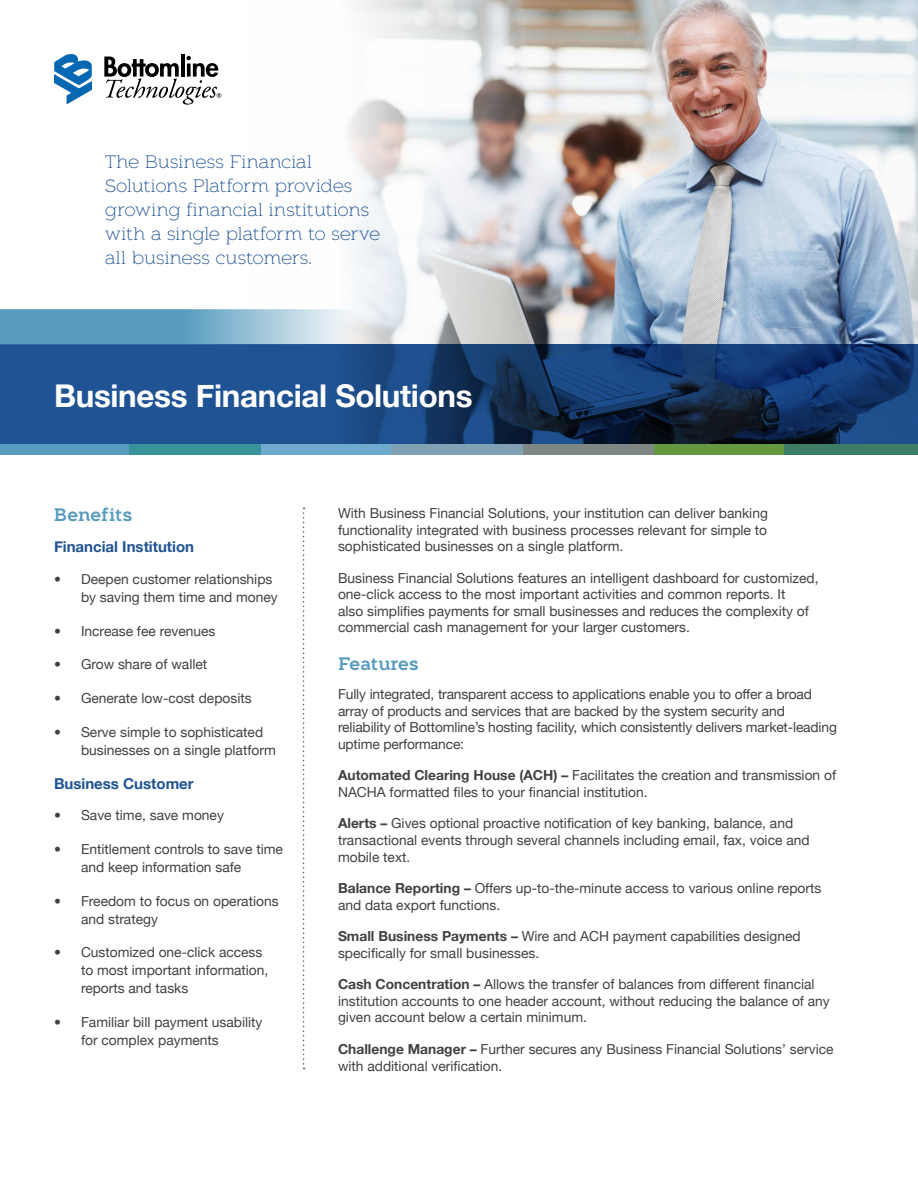
<style>
.page{position:relative;width:918px;height:1188px;background:#fff}
.page>*{position:absolute;margin:0;border:0;box-sizing:border-box;transform-origin:0 0}
.t1{font:700 31.35px "Helvetica Neue";letter-spacing:-.01em;color:#fff}
.t2{font:300 18px/24px "Aeron";letter-spacing:-.03em;color:#205393}
.t3{font:500 18px "Aeron";letter-spacing:-.005em;color:#569bbe}
.t4{font:700 15px "Helvetica Neue";color:#205393}
.t5{font:13.8px/16.5px "Helvetica Neue";color:#414042}
.s1{font-weight:700}
</style>
<div class="page">
<svg style="left:303px;top:508px;width:2px;height:561px"></svg>
<img style="left:347px;top:0;width:571px;height:344px">
<svg style="left:0;top:344px;width:918px;height:101px;background:#194176"></svg>
<svg style="left:0;top:309px;width:362px;height:35px;background:#80b3cd"></svg>
<div style="left:0;top:445px;width:129px;height:10px;background:#569bbe"></div>
<div style="left:653px;top:445px;width:132px;height:10px;background:#659941"></div>
<div style="left:260px;top:445px;width:131px;height:10px;background:#6fabce"></div>
<div style="left:522px;top:445px;width:132px;height:10px;background:#7f8784"></div>
<div style="left:391px;top:445px;width:132px;height:10px;background:#81a1b6"></div>
<div style="left:129px;top:445px;width:131px;height:10px;background:#38939b"></div>
<div style="left:784px;top:445px;width:134px;height:10px;background:#3e7d65"></div>
<hr style="left:181px;top:54px;width:4px;height:23px;background:#000">
<svg style="left:104px;top:56px;width:117px;height:49px"></svg>
<svg style="left:54px;top:54px;width:38px;height:50px"></svg>
<h2 class="t2" style="left:105px;top:150px;width:277px">The Business Financial<br>Solutions Platform provides growing financial institutions with a single platform to serve all business customers.</h2>
<h1 class="t1" style="left:54px;top:376px;width:420px">Business Financial Solutions</h1>
<h2 class="t3" style="left:54px;top:504px;width:80px">Benefits</h2>
<p class="t4" style="left:54px;top:538px;width:142px">Financial Institution</p>
<p class="t5" style="left:81px;top:570px;width:198px;line-height:18px;text-indent:-27px">• Deepen customer relationships by saving them time and money</p>
<p class="t5" style="left:54px;top:622px;width:163px">• Increase fee revenues</p>
<p class="t5" style="left:54px;top:656px;width:155px">• Grow share of wallet</p>
<p class="t5" style="left:54px;top:690px;width:199px">• Generate low-cost deposits</p>
<p class="t5" style="left:81px;top:723px;width:196px;line-height:18px;text-indent:-27px">• Serve simple to sophisticated businesses on a single platform</p>
<p class="t4" style="left:54px;top:774px;width:141px">Business Customer</p>
<p class="t5" style="left:54px;top:807px;width:171px">• Save time, save money</p>
<p class="t5" style="left:81px;top:840px;width:203px;line-height:18px;text-indent:-27px">• Entitlement controls to save time and keep information safe</p>
<p class="t5" style="left:81px;top:891px;width:199px;line-height:18px;text-indent:-27px">• Freedom to focus on operations and strategy</p>
<p class="t5" style="left:81px;top:943px;width:189px;line-height:18px;text-indent:-27px">• Customized one-click access to most important information, reports and tasks</p>
<p class="t5" style="left:81px;top:1013px;width:183px;line-height:18px;text-indent:-27px">• Familiar bill payment usability for complex payments</p>
<p class="t5" style="left:338px;top:505px;width:431px;text-align:justify">With Business Financial Solutions, your institution can deliver banking functionality integrated with business processes relevant for simple to sophisticated businesses on a single platform.</p>
<p class="t5" style="left:338px;top:569px;width:482px">Business Financial Solutions features an intelligent dashboard for customized, one-click access to the most important activities and common reports. It<br>also simplifies payments for small businesses and reduces the complexity of commercial cash management for your larger customers.</p>
<h2 class="t3" style="left:338px;top:653px;width:82px">Features</h2>
<p class="t5" style="left:338px;top:686px;width:500px">Fully integrated, transparent access to applications enable you to offer a broad array of products and services that are backed by the system security and reliability of Bottomline’s hosting facility, which consistently delivers market-leading uptime performance:</p>
<p class="t5" style="left:338px;top:767px;width:500px"><span class="s1">Automated Clearing House (ACH) –</span> Facilitates the creation and transmission of<br>NACHA formatted files to your financial institution.</p>
<p class="t5" style="left:338px;top:815px;width:473px"><span class="s1">Alerts –</span> Gives optional proactive notification of key banking, balance, and transactional events through several channels including email, fax, voice and mobile text.</p>
<p class="t5" style="left:338px;top:880px;width:485px"><span class="s1">Balance Reporting –</span> Offers up-to-the-minute access to various online reports and data export functions.</p>
<p class="t5" style="left:338px;top:928px;width:464px"><span class="s1">Small Business Payments –</span> Wire and ACH payment capabilities designed specifically for small businesses.</p>
<p class="t5" style="left:338px;top:976px;width:493px"><span class="s1">Cash Concentration –</span> Allows the transfer of balances from different financial institution accounts to one header account, without reducing the balance of any given account below a certain minimum.</p>
<p class="t5" style="left:338px;top:1041px;width:497px"><span class="s1">Challenge Manager –</span> Further secures any Business Financial Solutions’ service with additional verification.</p>
</div>
